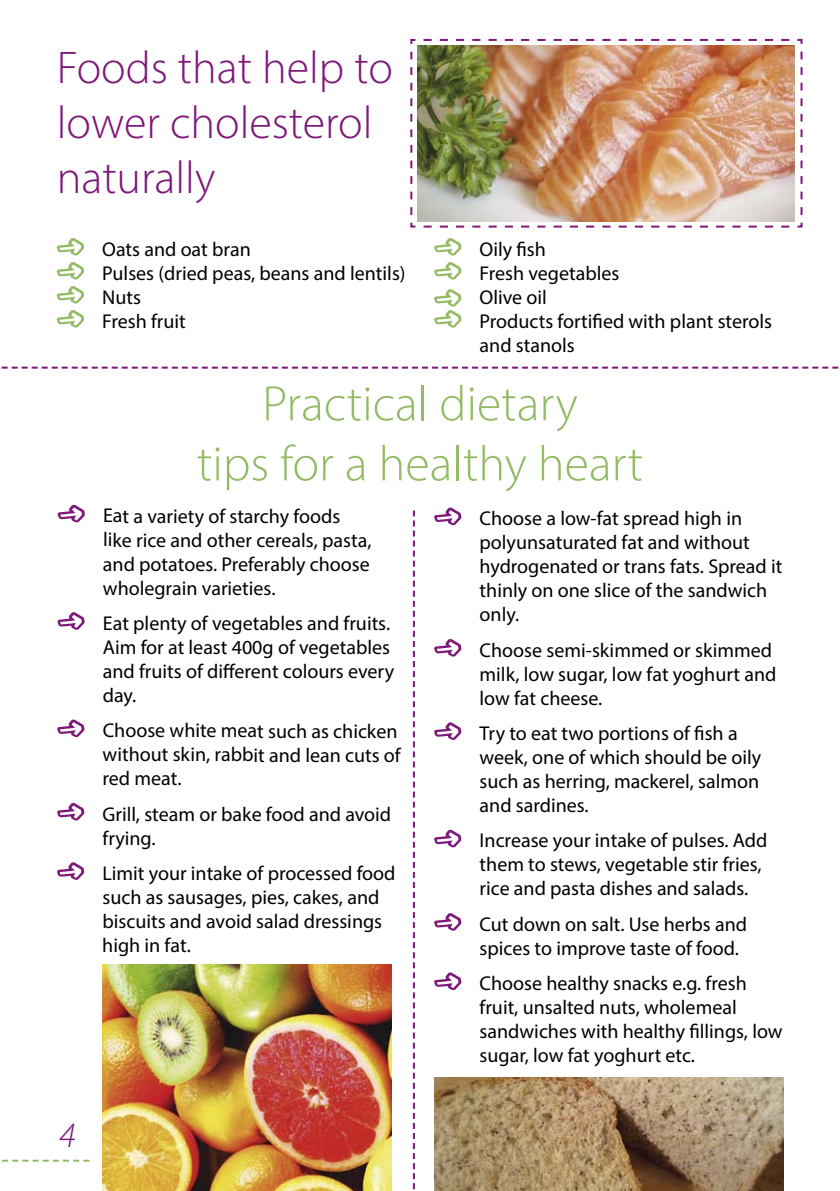
<style>
.page{position:relative;width:840px;height:1191px;background:#fff}
.page>*{position:absolute;margin:0;border:0;box-sizing:border-box;transform-origin:0 0}
.t1{font:300 50px/60px "Myriad Pro";color:#95bb66;text-align:center}
.t2{font:300 46px/55.2px "Myriad Pro";color:#7e187a}
.t3{font:italic 300 36px "Myriad Pro";color:#7e187a}
.t4{font:20px/24px "Myriad Pro";color:#000}
</style>
<div class="page">
<svg style="left:2px;top:1159px;width:87px;height:2px"></svg>
<svg style="left:57px;top:504px;width:28px;height:19px"></svg>
<svg style="left:57px;top:612px;width:28px;height:18px"></svg>
<svg style="left:57px;top:719px;width:27px;height:18px"></svg>
<svg style="left:57px;top:802px;width:27px;height:19px"></svg>
<svg style="left:57px;top:862px;width:27px;height:18px"></svg>
<svg style="left:56px;top:238px;width:28px;height:18px"></svg>
<svg style="left:56px;top:262px;width:28px;height:18px"></svg>
<svg style="left:56px;top:286px;width:28px;height:18px"></svg>
<svg style="left:56px;top:310px;width:28px;height:18px"></svg>
<svg style="left:434px;top:507px;width:27px;height:18px"></svg>
<svg style="left:434px;top:639px;width:27px;height:18px"></svg>
<svg style="left:434px;top:722px;width:27px;height:18px"></svg>
<svg style="left:434px;top:829px;width:27px;height:18px"></svg>
<svg style="left:434px;top:913px;width:27px;height:18px"></svg>
<svg style="left:434px;top:972px;width:27px;height:18px"></svg>
<svg style="left:1px;top:367px;width:838px;height:2px"></svg>
<svg style="left:412px;top:510px;width:2px;height:680px"></svg>
<svg style="left:434px;top:238px;width:27px;height:18px"></svg>
<svg style="left:434px;top:262px;width:27px;height:18px"></svg>
<svg style="left:434px;top:289px;width:27px;height:39px"></svg>
<img style="left:417px;top:45px;width:377px;height:176px">
<svg style="left:410px;top:52px;width:6px;height:176px"></svg>
<svg style="left:423px;top:221px;width:380px;height:7px"></svg>
<svg style="left:797px;top:39px;width:6px;height:176px"></svg>
<svg style="left:410px;top:39px;width:378px;height:7px"></svg>
<img style="left:434px;top:1077px;width:348px;height:114px">
<img style="left:102px;top:964px;width:289px;height:227px">
<h2 class="t2" style="left:57px;top:45px;width:337px">Foods that help to lower cholesterol naturally</h2>
<p class="t4" style="left:102px;top:239px;width:305px">Oats and oat bran<br>Pulses (dried peas, beans and lentils)<br>Nuts<br>Fresh fruit</p>
<p class="t4" style="left:479px;top:239px;width:294px">Oily fish<br>Fresh vegetables<br>Olive oil<br>Products fortified with plant sterols and stanols</p>
<h1 class="t1" style="left:197px;top:379px;width:447px">Practical dietary<br>tips for a healthy heart</h1>
<p class="t4" style="left:103px;top:506px;width:270px">Eat a variety of starchy foods like rice and other cereals, pasta, and potatoes. Preferably choose wholegrain varieties.</p>
<p class="t4" style="left:103px;top:613px;width:293px">Eat plenty of vegetables and fruits.<br>Aim for at least 400g of vegetables and fruits of different colours every day.</p>
<p class="t4" style="left:103px;top:721px;width:299px">Choose white meat such as chicken without skin, rabbit and lean cuts of red meat.</p>
<p class="t4" style="left:102px;top:804px;width:290px">Grill, steam or bake food and avoid frying.</p>
<p class="t4" style="left:102px;top:863px;width:294px">Limit your intake of processed food such as sausages, pies, cakes, and biscuits and avoid salad dressings high in fat.</p>
<h3 class="t3" style="left:59px;top:1121px;width:18px">4</h3>
<p class="t4" style="left:479px;top:508px;width:304px">Choose a low-fat spread high in polyunsaturated fat and without hydrogenated or trans fats. Spread it thinly on one slice of the sandwich only.</p>
<p class="t4" style="left:479px;top:640px;width:298px">Choose semi-skimmed or skimmed milk, low sugar, low fat yoghurt and low fat cheese.</p>
<p class="t4" style="left:479px;top:723px;width:283px">Try to eat two portions of fish a week, one of which should be oily such as herring, mackerel, salmon and sardines.</p>
<p class="t4" style="left:479px;top:830px;width:289px">Increase your intake of pulses. Add them to stews, vegetable stir fries, rice and pasta dishes and salads.</p>
<p class="t4" style="left:479px;top:914px;width:269px">Cut down on salt. Use herbs and spices to improve taste of food.</p>
<p class="t4" style="left:479px;top:973px;width:304px">Choose healthy snacks e.g. fresh fruit, unsalted nuts, wholemeal sandwiches with healthy fillings, low sugar, low fat yoghurt etc.</p>
</div>
